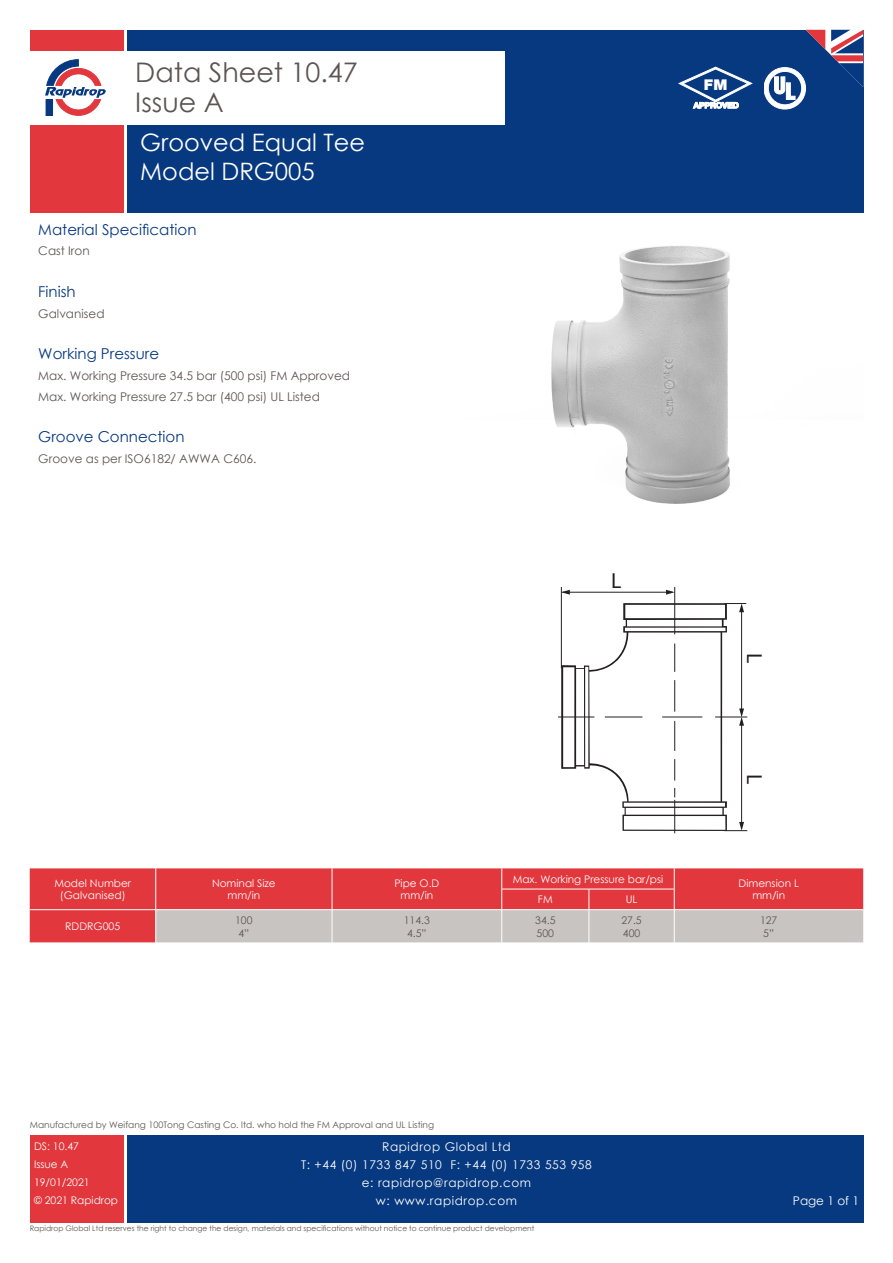
<style>
.page{position:relative;width:893px;height:1263px;background:#fff}
.page>*{position:absolute;margin:0;border:0;box-sizing:border-box;transform-origin:0 0}
.t1{font:27px/30px "Century Gothic";color:#5d5553}
.t2{font:24px/28.8px "Century Gothic";color:#fff}
.t3{font:21.75px "Myriad Pro";color:#231f20}
.RD_DS_Subhead{font:15px "Century Gothic";color:#073980}
.t4{font:900 14.85px "Helvetica Neue";color:#fff}
.RD_DS_Subhead-2{font:12px "Century Gothic";color:#5d5553}
.t5{font:12px/18px "Century Gothic";letter-spacing:.05em;color:#fff;text-align:center}
.t6{font:10.5px/18px "Century Gothic";color:#fff}
.t7{font:10.5px/12.6px "Century Gothic";color:#5d5553;text-align:center}
.t8{font:9px "Century Gothic";color:#5d5553}
.t9{font:7.5px "Century Gothic";color:#5d5553}
</style>
<div class="page">
<div style="left:30px;top:30px;width:93px;height:183px;background:#e1373d"></div>
<div style="left:30px;top:52px;width:93px;height:73px;background:#fff"></div>
<div style="left:30px;top:1135px;width:93px;height:88px;background:#e1373d"></div>
<div style="left:127px;top:1135px;width:736px;height:88px;background:#073980"></div>
<div style="left:127px;top:30px;width:736px;height:183px;background:#073980"></div>
<svg style="left:45px;top:59px;width:61px;height:57px"></svg>
<div style="left:127px;top:52px;width:378px;height:73px;background:#fff"></div>
<svg style="left:764px;top:30px;width:99px;height:79px"></svg>
<svg style="left:679px;top:67px;width:73px;height:41px"></svg>
<img style="left:551px;top:246px;width:179px;height:258px">
<div style="left:30px;top:868px;width:125px;height:75px;background:#e1373d"></div>
<svg style="left:155px;top:868px;width:708px;height:75px;background:#d6787b"></svg>
<hr style="left:30px;top:909px;width:126px;height:1px;background:#fff">
<hr style="left:156px;top:909px;width:176px;height:1px;background:#fff">
<hr style="left:155px;top:910px;width:1px;height:33px;background:#fff">
<hr style="left:332px;top:909px;width:170px;height:1px;background:#fff">
<hr style="left:502px;top:909px;width:87px;height:1px;background:#fff">
<hr style="left:589px;top:909px;width:85px;height:1px;background:#fff">
<hr style="left:674px;top:909px;width:189px;height:1px;background:#fff">
<hr style="left:332px;top:910px;width:1px;height:33px;background:#fff">
<hr style="left:501px;top:910px;width:1px;height:33px;background:#fff">
<hr style="left:589px;top:910px;width:1px;height:33px;background:#fff">
<hr style="left:674px;top:910px;width:1px;height:33px;background:#fff">
<hr style="left:674px;top:800px;width:1px;height:33px;background:#231f20">
<hr style="left:674px;top:587px;width:1px;height:47px;background:#231f20">
<hr style="left:558px;top:717px;width:36px;height:1px;background:#231f20">
<hr style="left:561px;top:587px;width:1px;height:81px;background:#231f20">
<hr style="left:562px;top:592px;width:110px;height:1px;background:#231f20">
<svg style="left:561px;top:603px;width:186px;height:228px"></svg>
<svg style="left:666px;top:590px;width:9px;height:5px"></svg>
<svg style="left:561px;top:590px;width:9px;height:5px"></svg>
<h1 class="t1" style="left:135px;top:56px;width:224px">Data Sheet 10.47<br>Issue A</h1>
<h2 class="t2" style="left:140px;top:127px;width:226px">Grooved Equal Tee<br>Model DRG005</h2>
<p class="RD_DS_Subhead" style="left:38px;top:219px;width:160px">Material Specification</p>
<p class="RD_DS_Subhead-2" style="left:38px;top:243px;width:53px">Cast Iron</p>
<p class="RD_DS_Subhead" style="left:38px;top:281px;width:39px">Finish</p>
<p class="RD_DS_Subhead-2" style="left:38px;top:305px;width:68px">Galvanised</p>
<p class="RD_DS_Subhead" style="left:38px;top:343px;width:122px">Working Pressure</p>
<p class="RD_DS_Subhead-2" style="left:38px;top:367px;width:313px">Max. Working Pressure 34.5 bar (500 psi) FM Approved</p>
<p class="RD_DS_Subhead-2" style="left:38px;top:388px;width:283px">Max. Working Pressure 27.5 bar (400 psi) UL Listed</p>
<p class="RD_DS_Subhead" style="left:38px;top:426px;width:148px">Groove Connection</p>
<p class="RD_DS_Subhead-2" style="left:38px;top:450px;width:220px">Groove as per ISO6182/ AWWA C606.</p>
<h3 class="t4" style="left:704px;top:75px;width:25px">FM</h3>
<p class="t3" style="left:611px;top:567px;width:12px">L</p>
<p class="t3" style="left:768px;top:653px;width:12px;rotate:90deg">L</p>
<p class="t6" style="left:54px;top:874px;width:78px">Model Number</p>
<p class="t6" style="left:60px;top:886px;width:67px">(Galvanised)</p>
<p class="t6" style="left:65px;top:917px;width:56px">RDDRG005</p>
<p class="t6" style="left:212px;top:874px;width:65px">Nominal Size</p>
<p class="t6" style="left:227px;top:886px;width:34px">mm/in</p>
<p class="t7" style="left:235px;top:914px;width:19px">100</p>
<p class="t7" style="left:238px;top:926px;width:12px">4”</p>
<p class="t6" style="left:394px;top:874px;width:47px">Pipe O.D</p>
<p class="t6" style="left:400px;top:886px;width:34px">mm/in</p>
<p class="t3" style="left:768px;top:774px;width:12px;rotate:90deg">L</p>
<p class="t6" style="left:513px;top:870px;width:152px">Max. Working Pressure bar/psi</p>
<p class="t6" style="left:739px;top:874px;width:62px">Dimension L</p>
<p class="t6" style="left:752px;top:886px;width:34px">mm/in</p>
<p class="t6" style="left:538px;top:890px;width:16px">FM</p>
<p class="t6" style="left:626px;top:890px;width:13px">UL</p>
<p class="t7" style="left:404px;top:914px;width:28px">114.3<br>4.5”</p>
<p class="t7" style="left:535px;top:914px;width:22px">34.5</p>
<p class="t7" style="left:537px;top:926px;width:19px">500</p>
<p class="t7" style="left:621px;top:914px;width:22px">27.5</p>
<p class="t7" style="left:623px;top:926px;width:19px">400</p>
<p class="t7" style="left:760px;top:914px;width:19px">127<br>5”</p>
<p class="t8" style="left:30px;top:1119px;width:406px">Manufactured by Weifang 100Tong Casting Co. ltd. who hold the FM Approval and UL Listing</p>
<p class="t6" style="left:34px;top:1137px;width:86px">DS: 10.47<br>Issue A<br>19/01/2021<br>© 2021 Rapidrop</p>
<p class="t5" style="left:301px;top:1138px;width:292px">Rapidrop Global Ltd<br>T: +44 (0) 1733 847 510 F: +44 (0) 1733 553 958 e: rapidrop@rapidrop.com<br>w: www.rapidrop.com</p>
<p class="t9" style="left:30px;top:1223px;width:506px">Rapidrop Global Ltd reserves the right to change the design, materials and specifications without notice to continue product development</p>
<p class="t5" style="left:793px;top:1192px;width:68px">Page 1 of 1</p>
</div>
